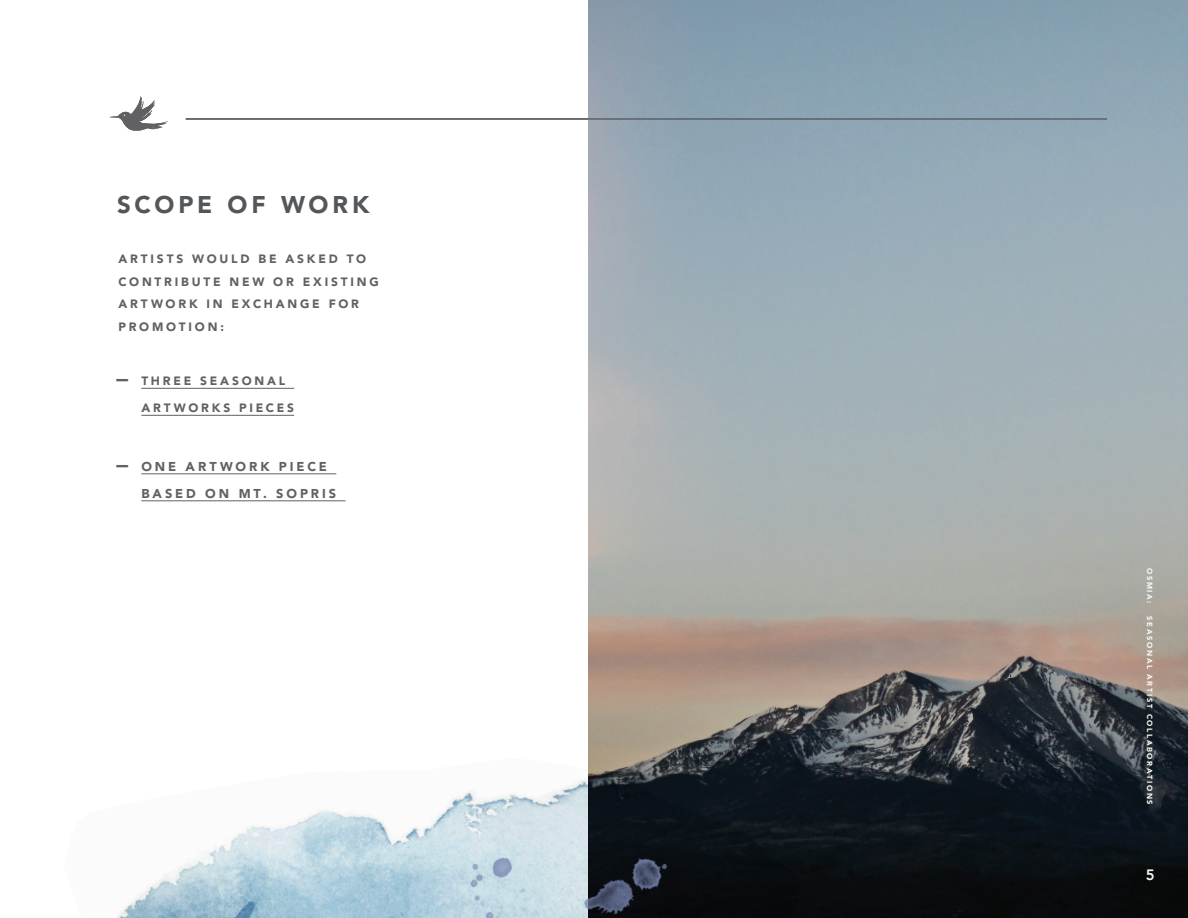
<style>
.page{position:relative;width:1188px;height:918px;background:#fff}
.page>*{position:absolute;margin:0;border:0;box-sizing:border-box;transform-origin:0 0}
.Bulk_paragraph_text{font:900 24px "Avenir LT Std";letter-spacing:.16em;color:#54575a}
.t1{font:800 15px "Avenir";color:#f7f7f1}
.Bulk_paragraph_text-2{font:900 12.75px/27px "Avenir LT Std";letter-spacing:.23em;color:#616164}
.Bulk_paragraph_text-3{font:900 12px/22.5px "Avenir LT Std";letter-spacing:.235em;color:#616164}
.t2{font:900 7.5px "Avenir";letter-spacing:.225em;color:#f7f7f1}
.s1{font-size:19.5px}
</style>
<div class="page">
<img style="left:589px;top:0;width:599px;height:918px">
<hr style="left:186px;top:119px;width:921px;height:1px;background:#3e3e3f">
<svg style="left:110px;top:96px;width:58px;height:35px"></svg>
<hr style="left:141px;top:388px;width:153px;height:1px;background:#616164">
<hr style="left:141px;top:415px;width:153px;height:1px;background:#616164">
<hr style="left:141px;top:473px;width:195px;height:1px;background:#616164">
<hr style="left:141px;top:500px;width:205px;height:1px;background:#616164">
<img style="left:118px;top:759px;width:684px;height:159px">
<img style="left:535px;top:841px;width:145px;height:77px">
<img style="left:448px;top:841px;width:87px;height:77px">
<p class="Bulk_paragraph_text" style="left:117px;top:191px;width:254px">SCOPE OF WORK</p>
<p class="Bulk_paragraph_text-3" style="left:119px;top:248px;width:262px">ARTISTS WOULD BE ASKED TO<br>CONTRIBUTE NEW OR EXISTING<br>ARTWORK IN EXCHANGE FOR<br>PROMOTION:</p>
<p class="Bulk_paragraph_text-3" style="left:117px;top:370px;width:170px"><span class="s1">–</span> THREE SEASONAL</p>
<p class="Bulk_paragraph_text-3" style="left:141px;top:397px;width:154px">ARTWORKS PIECES</p>
<p class="Bulk_paragraph_text-2" style="left:141px;top:453px;width:196px;text-indent:-25px"><span class="s1">–</span> ONE ARTWORK PIECE<br>BASED ON MT. SOPRIS</p>
<p class="t2" style="left:1156px;top:568px;width:37px;rotate:90deg">OSMIA:</p>
<p class="t2" style="left:1156px;top:616px;width:190px;rotate:90deg">SEASONAL ARTIST COLLABORATIONS</p>
<p class="t1" style="left:1146px;top:863px;width:10px">5</p>
</div>
